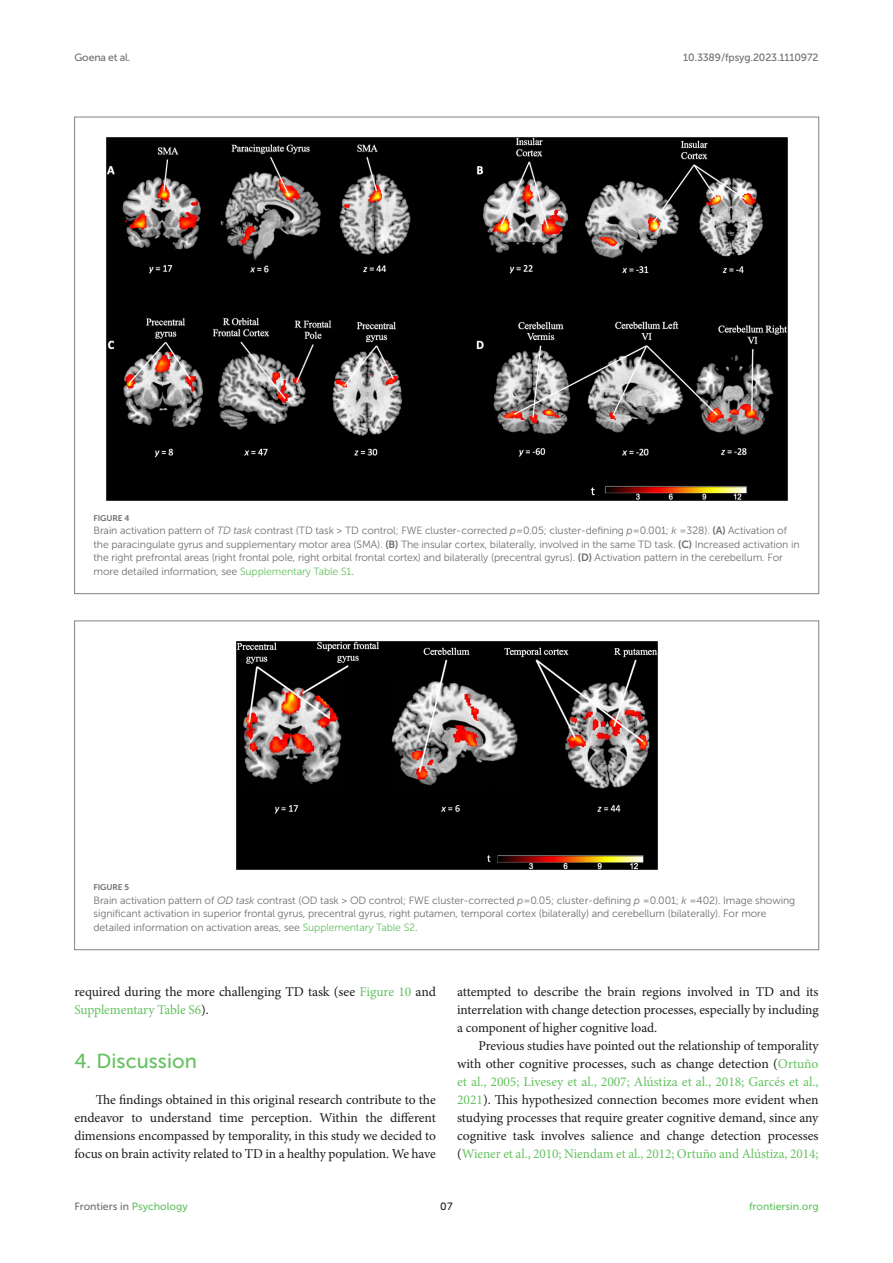
<style>
.page{position:relative;width:893px;height:1263px;background:#fff}
.page>*{position:absolute;margin:0;border:0;box-sizing:border-box;transform-origin:0 0}
.HEAD_1{font:20.25px "Museo Sans 500";color:#65c161}
.TEXT{font:13.5px/18px "Minion Pro";letter-spacing:-.005em;color:#1b1c1b}
.TEXT_FLUSH{font:13.5px/18px "Minion Pro";letter-spacing:-.005em;color:#1b1c1b;text-align:justify}
.FIG_LEG{font:10.5px/13.5px "Museo Sans 300";letter-spacing:-.01em;color:#706f70}
.t1{font:10.5px "Museo Sans 500";letter-spacing:-.015em;color:#706f70}
.t2{font:10.5px "Museo Sans 500";color:#65c161}
.t3{font:10.5px "Museo Sans 500";color:#1b1c1b}
.FIG_HD{font:8.25px "Museo Sans 700";letter-spacing:-.01em;color:#706f70}
.s1{font-style:italic}
.s2{font-family:"Museo Sans 700"}
.s3{color:#65c161}
</style>
<div class="page">
<img style="left:106px;top:137px;width:682px;height:364px">
<img style="left:236px;top:641px;width:422px;height:229px">
<p class="t1" style="left:74px;top:51px;width:58px">Goena et al.</p>
<p class="t1" style="left:683px;top:51px;width:137px">10.3389/fpsyg.2023.1110972</p>
<p class="FIG_HD" style="left:94px;top:513px;width:37px">FIGURE 4</p>
<p class="FIG_LEG" style="left:94px;top:524px;width:707px">Brain activation pattern of <span class="s1">TD task</span> contrast (TD task &gt; TD control; FWE cluster-corrected <span class="s1">p</span> = 0.05; cluster-defining <span class="s1">p</span> = 0.001; <span class="s1">k</span> = 328). <span class="s2">(A)</span> Activation of the paracingulate gyrus and supplementary motor area (SMA). <span class="s2">(B)</span> The insular cortex, bilaterally, involved in the same TD task. <span class="s2">(C)</span> Increased activation in the right prefrontal areas (right frontal pole, right orbital frontal cortex) and bilaterally (precentral gyrus). <span class="s2">(D)</span> Activation pattern in the cerebellum. For more detailed information, see <span class="s3">Supplementary Table S1</span>.</p>
<p class="FIG_HD" style="left:94px;top:883px;width:37px">FIGURE 5</p>
<p class="FIG_LEG" style="left:94px;top:893px;width:703px">Brain activation pattern of <span class="s1">OD task</span> contrast (OD task &gt; OD control; FWE cluster-corrected <span class="s1">p</span> = 0.05; cluster-defining <span class="s1">p</span> = 0.001; <span class="s1">k</span> = 402). Image showing significant activation in superior frontal gyrus, precentral gyrus, right putamen, temporal cortex (bilaterally) and cerebellum (bilaterally). For more detailed information on activation areas, see <span class="s3">Supplementary Table S2</span>.</p>
<p class="TEXT" style="left:74px;top:983px;width:363px">required during the more challenging TD task (see <span class="s3">Figure 10</span> and<br><span class="s3">Supplementary Table S6</span>).</p>
<p class="HEAD_1" style="left:74px;top:1050px;width:124px">4. Discussion</p>
<p class="TEXT_FLUSH" style="left:74px;top:1091px;width:363px;text-indent:21px">The findings obtained in this original research contribute to the endeavor to understand time perception. Within the different dimensions encompassed by temporality, in this study we decided to focus on brain activity related to TD in a healthy population. We have</p>
<p class="TEXT_FLUSH" style="left:457px;top:983px;width:363px">attempted to describe the brain regions involved in TD and its interrelation with change detection processes, especially by including a component of higher cognitive load.</p>
<p class="TEXT" style="left:457px;top:1037px;width:363px;text-align:justify;text-indent:21px">Previous studies have pointed out the relationship of temporality with other cognitive processes, such as change detection (<span class="s3">Ortuño et al., 2005; Livesey et al., 2007; Alústiza et al., 2018; Garcés et al., 2021</span>). This hypothesized connection becomes more evident when studying processes that require greater cognitive demand, since any cognitive task involves salience and change detection processes (<span class="s3">Wiener et al., 2010; Niendam et al., 2012; Ortuño and Alústiza, 2014;</span></p>
<p class="t1" style="left:74px;top:1200px;width:115px">Frontiers in <span class="s3">Psychology</span></p>
<p class="t3" style="left:440px;top:1200px;width:14px">07</p>
<p class="t2" style="left:749px;top:1200px;width:71px">frontiersin.org</p>
</div>
